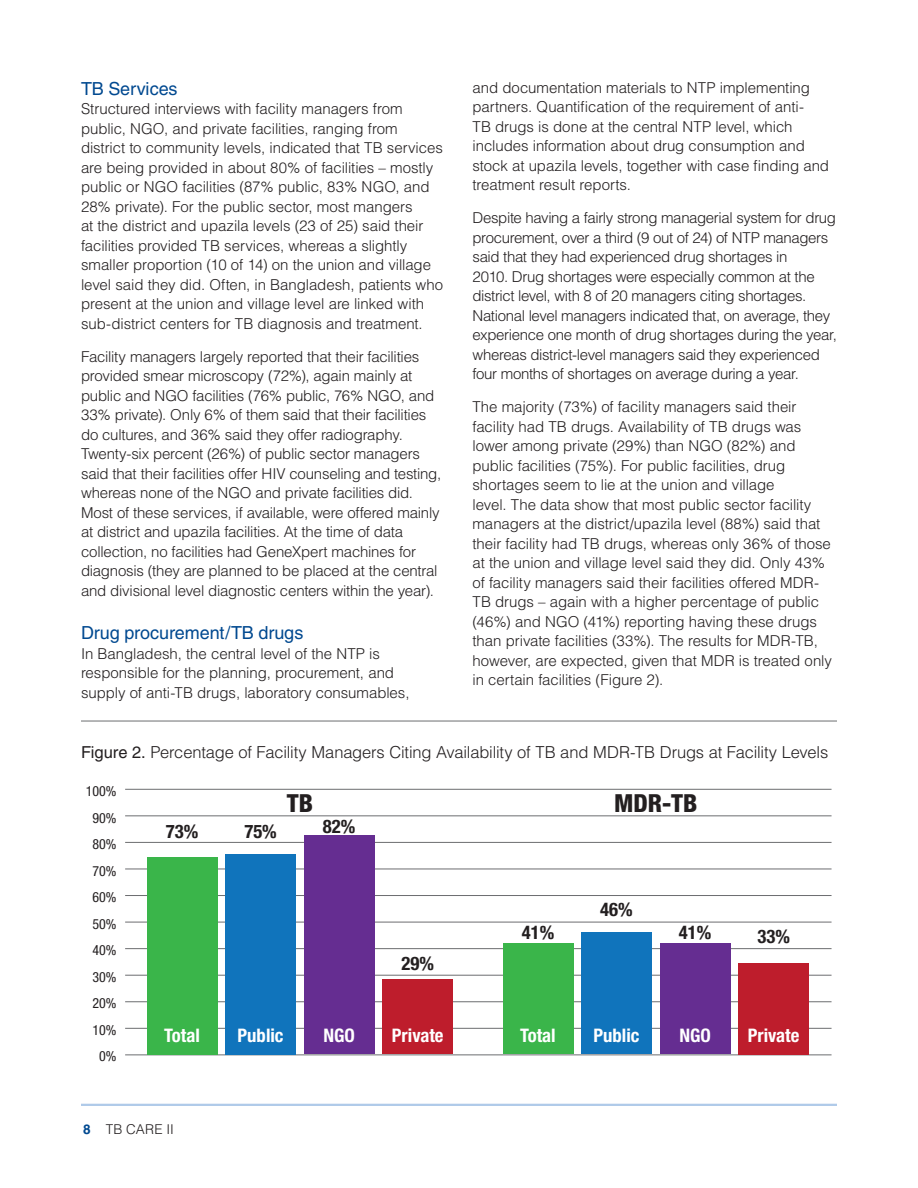
<style>
.page{position:relative;width:918px;height:1188px;background:#fff}
.page>*{position:absolute;margin:0;border:0;box-sizing:border-box;transform-origin:0 0}
.t1{font:800 condensed 24.9px "Helvetica Neue";color:#231f20}
.t2{font:700 condensed 18.75px "Helvetica Neue";color:#fff}
.t3{font:700 condensed 18.75px "Helvetica Neue";color:#231f20}
.t4{font:18px "Helvetica";letter-spacing:-.005em;color:#014990}
.t5{font:300 16.5px "Helvetica";letter-spacing:-.01em;color:#231f20}
.t6{font:300 15px/19.5px "Helvetica";letter-spacing:-.01em;color:#231f20}
.t7{font:condensed 13.95px/26.5px "Helvetica Neue";color:#231f20;text-align:right}
.t8{font:300 13.5px "Helvetica";letter-spacing:.015em;color:#231f20}
.s1{font-weight:400}
.s2{font-weight:700;color:#014990}
</style>
<div class="page">
<hr style="left:81px;top:1104px;width:756px;height:2px;background:#afcae9">
<hr style="left:81px;top:721px;width:756px;height:1px;background:#6c6d70">
<hr style="left:125px;top:789px;width:707px;height:1px;background:#6c6d70">
<hr style="left:125px;top:815px;width:707px;height:1px;background:#6c6d70">
<hr style="left:125px;top:842px;width:707px;height:1px;background:#6c6d70">
<hr style="left:125px;top:869px;width:707px;height:1px;background:#6c6d70">
<hr style="left:125px;top:895px;width:707px;height:1px;background:#6c6d70">
<hr style="left:125px;top:922px;width:707px;height:1px;background:#6c6d70">
<hr style="left:125px;top:948px;width:707px;height:1px;background:#6c6d70">
<hr style="left:125px;top:975px;width:707px;height:1px;background:#6c6d70">
<hr style="left:125px;top:1001px;width:707px;height:1px;background:#6c6d70">
<hr style="left:125px;top:1028px;width:707px;height:1px;background:#6c6d70">
<hr style="left:125px;top:1054px;width:707px;height:1px;background:#6c6d70">
<div style="left:147px;top:857px;width:70px;height:197px;background:#3ab54a"></div>
<div style="left:383px;top:979px;width:70px;height:75px;background:#be1d2c"></div>
<div style="left:304px;top:835px;width:70px;height:219px;background:#652d91"></div>
<div style="left:226px;top:854px;width:70px;height:200px;background:#1074bc"></div>
<div style="left:503px;top:944px;width:70px;height:110px;background:#3ab54a"></div>
<div style="left:739px;top:963px;width:70px;height:91px;background:#be1d2c"></div>
<div style="left:660px;top:944px;width:70px;height:110px;background:#652d91"></div>
<div style="left:582px;top:933px;width:70px;height:121px;background:#1074bc"></div>
<p class="t4" style="left:81px;top:78px;width:98px">TB Services</p>
<p class="t6" style="left:81px;top:99px;width:364px">Structured interviews with facility managers from public, NGO, and private facilities, ranging from district to community levels, indicated that TB services are being provided in about 80% of facilities – mostly public or NGO facilities (87% public, 83% NGO, and 28% private). For the public sector, most mangers<br>at the district and upazila levels (23 of 25) said their facilities provided TB services, whereas a slightly smaller proportion (10 of 14) on the union and village level said they did. Often, in Bangladesh, patients who present at the union and village level are linked with sub-district centers for TB diagnosis and treatment.</p>
<p class="t6" style="left:81px;top:346px;width:362px">Facility managers largely reported that their facilities provided smear microscopy (72%), again mainly at public and NGO facilities (76% public, 76% NGO, and 33% private). Only 6% of them said that their facilities do cultures, and 36% said they offer radiography.<br>Twenty-six percent (26%) of public sector managers said that their facilities offer HIV counseling and testing, whereas none of the NGO and private facilities did.<br>Most of these services, if available, were offered mainly at district and upazila facilities. At the time of data collection, no facilities had GeneXpert machines for diagnosis (they are planned to be placed at the central and divisional level diagnostic centers within the year).</p>
<p class="t4" style="left:81px;top:623px;width:224px">Drug procurement/TB drugs</p>
<p class="t6" style="left:81px;top:643px;width:330px">In Bangladesh, the central level of the NTP is responsible for the planning, procurement, and supply of anti-TB drugs, laboratory consumables,</p>
<p class="t6" style="left:472px;top:77px;width:358px">and documentation materials to NTP implementing partners. Quantification of the requirement of anti-<br>TB drugs is done at the central NTP level, which includes information about drug consumption and stock at upazila levels, together with case finding and treatment result reports.</p>
<p class="t6" style="left:472px;top:208px;width:366px">Despite having a fairly strong managerial system for drug procurement, over a third (9 out of 24) of NTP managers said that they had experienced drug shortages in<br>2010. Drug shortages were especially common at the district level, with 8 of 20 managers citing shortages.<br>National level managers indicated that, on average, they experience one month of drug shortages during the year, whereas district-level managers said they experienced four months of shortages on average during a year.</p>
<p class="t6" style="left:472px;top:397px;width:361px">The majority (73%) of facility managers said their facility had TB drugs. Availability of TB drugs was lower among private (29%) than NGO (82%) and public facilities (75%). For public facilities, drug shortages seem to lie at the union and village<br>level. The data show that most public sector facility managers at the district/upazila level (88%) said that their facility had TB drugs, whereas only 36% of those at the union and village level said they did. Only 43% of facility managers said their facilities offered MDR-TB drugs – again with a higher percentage of public (46%) and NGO (41%) reporting having these drugs than private facilities (33%). The results for MDR-TB, however, are expected, given that MDR is treated only in certain facilities (Figure 2).</p>
<p class="t5" style="left:81px;top:741px;width:749px"><span class="s1">Figure 2.</span> Percentage of Facility Managers Citing Availability of TB and MDR-TB Drugs at Facility Levels</p>
<p class="t7" style="left:86px;top:778px;width:32px">100%<br>90%<br>80%<br>70%<br>60%<br>50%<br>40%<br>30%<br>20%<br>10%<br>0%</p>
<h1 class="t1" style="left:287px;top:788px;width:28px">TB</h1>
<h1 class="t1" style="left:614px;top:788px;width:85px">MDR-TB</h1>
<p class="t3" style="left:323px;top:815px;width:34px">82%</p>
<p class="t3" style="left:166px;top:820px;width:34px">73%</p>
<p class="t3" style="left:244px;top:820px;width:34px">75%</p>
<p class="t3" style="left:600px;top:898px;width:34px">46%</p>
<p class="t3" style="left:522px;top:921px;width:34px">41%</p>
<p class="t3" style="left:679px;top:921px;width:34px">41%</p>
<p class="t3" style="left:757px;top:925px;width:34px">33%</p>
<p class="t3" style="left:401px;top:952px;width:34px">29%</p>
<p class="t2" style="left:323px;top:1024px;width:33px">NGO</p>
<p class="t2" style="left:679px;top:1024px;width:33px">NGO</p>
<p class="t2" style="left:238px;top:1024px;width:48px">Public</p>
<p class="t2" style="left:392px;top:1024px;width:53px">Private</p>
<p class="t2" style="left:594px;top:1024px;width:48px">Public</p>
<p class="t2" style="left:748px;top:1024px;width:53px">Private</p>
<p class="t2" style="left:164px;top:1024px;width:37px">Total</p>
<p class="t2" style="left:520px;top:1024px;width:37px">Total</p>
<p class="t8" style="left:83px;top:1121px;width:92px"><span class="s2">8</span> TB CARE II</p>
</div>
